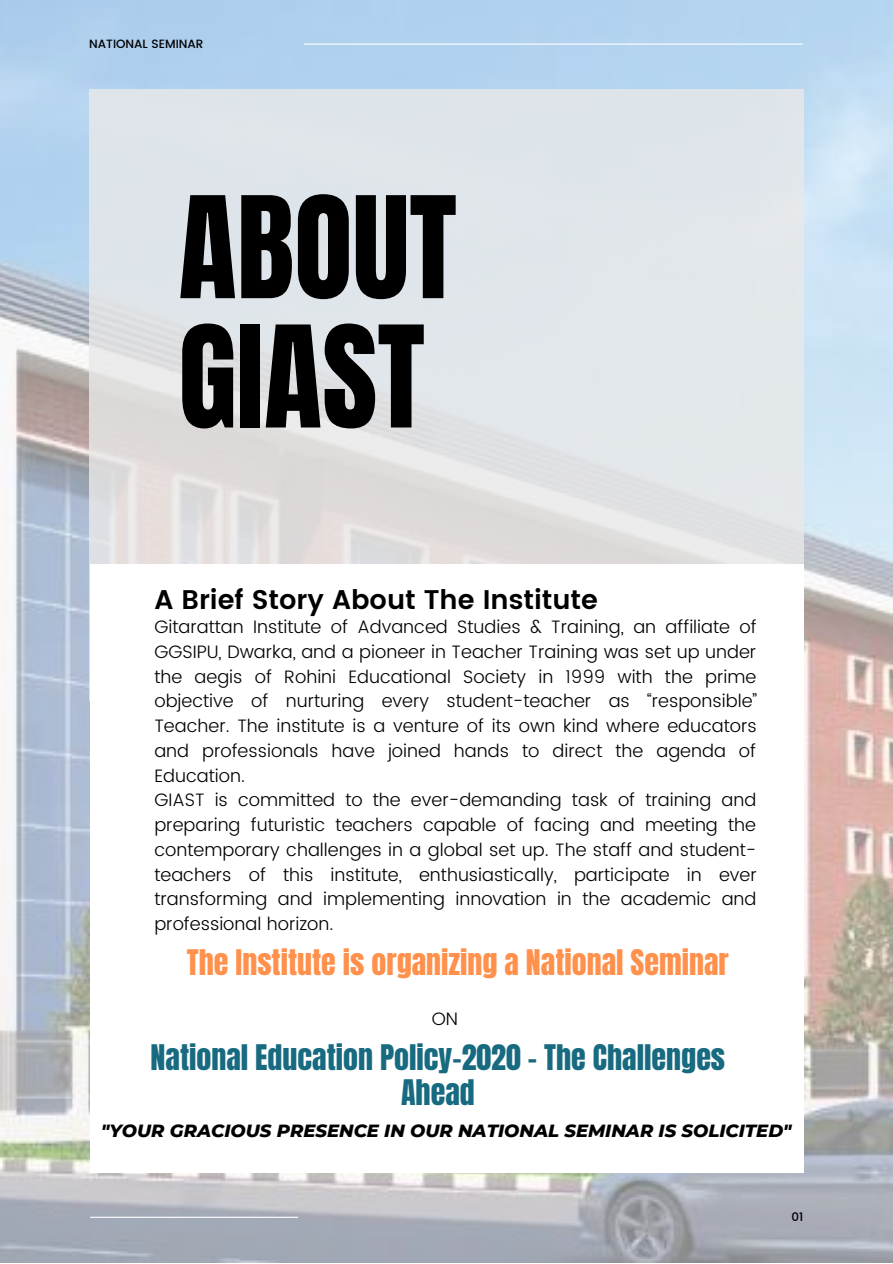
<style>
.page{position:relative;width:893px;height:1264px;background:#fff}
.page>*{position:absolute;margin:0;border:0;box-sizing:border-box;transform-origin:0 0}
.t1{font:119.85px/129.3px "Anton";color:#000}
.t2{font:30px/34.8px "Anton";color:#176a7f;text-align:center}
.t3{font:30px "Anton";color:#ff914d}
.t4{font:600 27px "Poppins";color:#000}
.t5{font:300 18px/24.8px "Poppins";color:#000}
.t6{font:italic 800 18px "Montserrat";color:#000}
.t7{font:500 12px "Poppins";color:#000}
</style>
<div class="page">
<img style="left:0;top:0;width:892px;height:1262px">
<svg style="left:89px;top:89px;width:714px;height:612px;background:#e0e3e6"></svg>
<div style="left:90px;top:565px;width:713px;height:608px;background:#fff"></div>
<hr style="left:90px;top:1216px;width:208px;height:1px;background:#fff">
<hr style="left:304px;top:43px;width:498px;height:2px;background:#fff">
<p class="t7" style="left:89px;top:36px;width:116px">NATIONAL SEMINAR</p>
<h1 class="t1" style="left:178px;top:185px;width:280px">ABOUT<br>GIAST</h1>
<h3 class="t4" style="left:154px;top:584px;width:445px">A Brief Story About The Institute</h3>
<p class="t5" style="left:154px;top:614px;width:604px">Gitarattan Institute of Advanced Studies &amp; Training, an affiliate of GGSIPU, Dwarka, and a pioneer in Teacher Training was set up under the aegis of Rohini Educational Society in 1999 with the prime objective of nurturing every student-teacher as “responsible” Teacher. The institute is a venture of its own kind where educators and professionals have joined hands to direct the agenda of Education.<br>GIAST is committed to the ever-demanding task of training and preparing futuristic teachers capable of facing and meeting the contemporary challenges in a global set up. The staff and student&shy;teachers of this institute, enthusiastically, participate in ever transforming and implementing innovation in the academic and professional horizon.</p>
<h2 class="t3" style="left:187px;top:940px;width:543px">The Institute is organizing a National Seminar</h2>
<p class="t5" style="left:431px;top:1006px;width:28px">ON</p>
<h2 class="t2" style="left:151px;top:1040px;width:576px">National Education Policy-2020 – The Challenges<br>Ahead</h2>
<p class="t6" style="left:101px;top:1119px;width:692px">"YOUR GRACIOUS PRESENCE IN OUR NATIONAL SEMINAR IS SOLICITED"</p>
<p class="t7" style="left:791px;top:1209px;width:13px">01</p>
</div>
